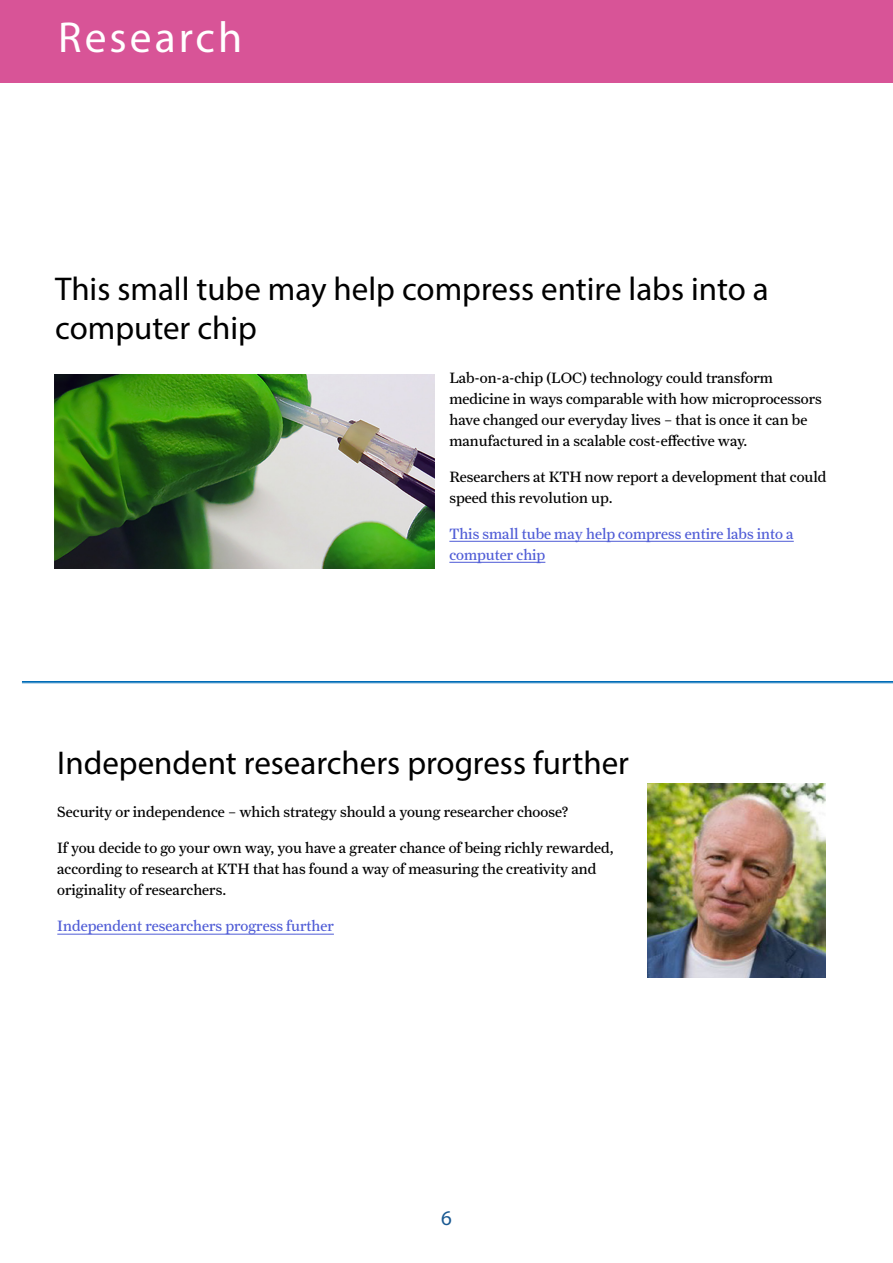
<style>
.page{position:relative;width:893px;height:1263px;background:#fff}
.page>*{position:absolute;margin:0;border:0;box-sizing:border-box;transform-origin:0 0}
.t1{font:43.5px "Myriad Pro";letter-spacing:.07em;color:#fff}
.Text{font:33px/39px "Myriad Pro";color:#000}
.t2{font:21px "Myriad Pro";color:#195992}
.Text-2{font:15px/21px "Farnham Text";color:#000}
.Text-3{font:15px/21px "Farnham Text";color:#4f5cd6}
</style>
<div class="page">
<div style="left:0;top:0;width:893px;height:82px;background:#d85497"></div>
<hr style="left:22px;top:681px;width:871px;height:1px;background:#006cb7">
<hr style="left:22px;top:682px;width:871px;height:1px;background:#006cb7">
<img style="left:54px;top:374px;width:380px;height:194px">
<img style="left:647px;top:784px;width:179px;height:194px">
<hr style="left:449px;top:541px;width:345px;height:1px;background:#4f5cd6">
<hr style="left:449px;top:562px;width:96px;height:1px;background:#4f5cd6">
<hr style="left:57px;top:934px;width:277px;height:1px;background:#4f5cd6">
<p class="t1" style="left:58px;top:11px;width:186px">Research</p>
<p class="Text" style="left:55px;top:269px;width:715px">This small tube may help compress entire labs into a computer chip</p>
<p class="Text-2" style="left:449px;top:367px;width:374px">Lab-on-a-chip (LOC) technology could transform medicine in ways comparable with how microprocessors have changed our everyday lives – that is once it can be manufactured in a scalable cost-effective way.</p>
<p class="Text-2" style="left:449px;top:466px;width:379px">Researchers at KTH now report a development that could speed this revolution up.</p>
<p class="Text-3" style="left:449px;top:523px;width:346px">This small tube may help compress entire labs into a computer chip</p>
<p class="Text" style="left:57px;top:743px;width:573px">Independent researchers progress further</p>
<p class="Text-2" style="left:57px;top:802px;width:513px">Security or independence – which strategy should a young researcher choose?</p>
<p class="Text-2" style="left:57px;top:838px;width:558px">If you decide to go your own way, you have a greater chance of being richly rewarded, according to research at KTH that has found a way of measuring the creativity and originality of researchers.</p>
<p class="Text-3" style="left:57px;top:916px;width:278px">Independent researchers progress further</p>
<h3 class="t2" style="left:441px;top:1205px;width:12px">6</h3>
</div>
